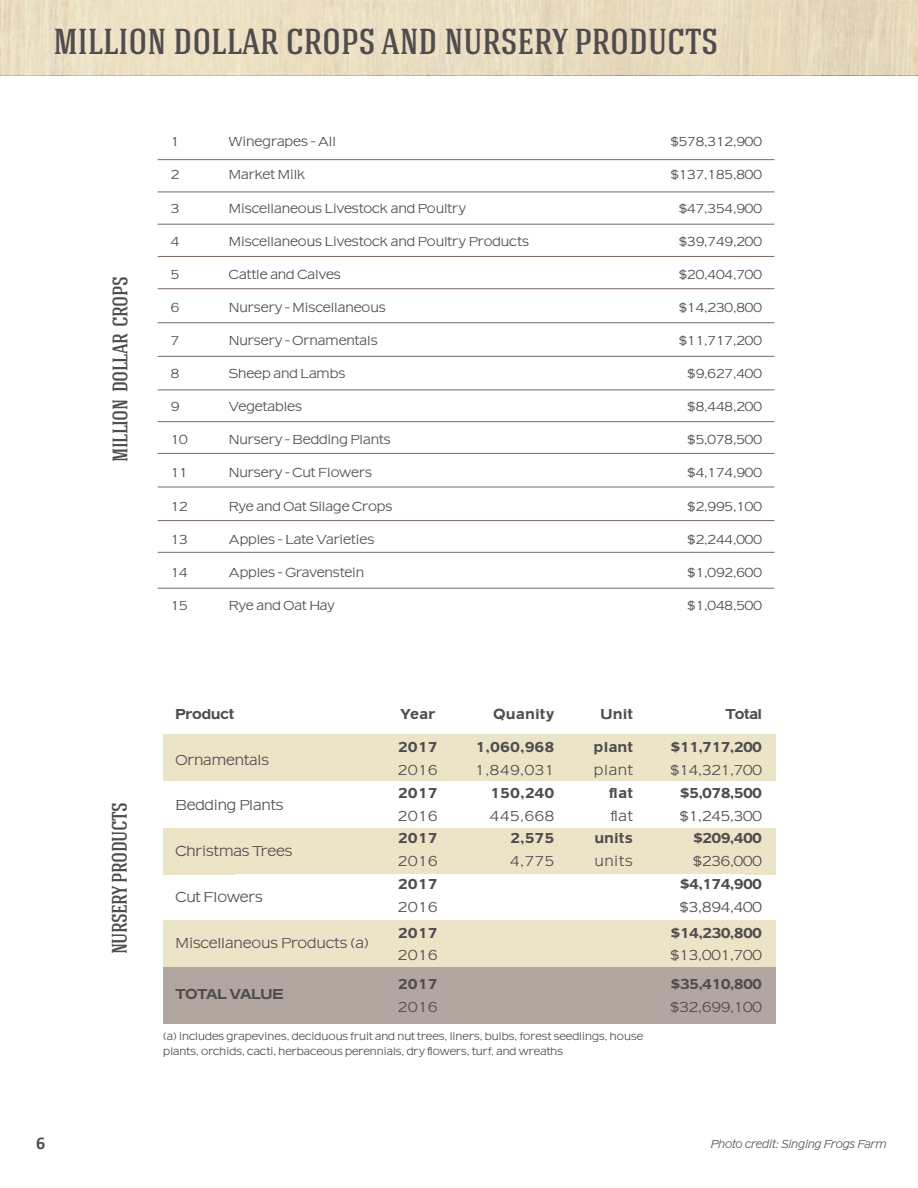
<style>
.page{position:relative;width:918px;height:1188px;background:#fff}
.page>*{position:absolute;margin:0;border:0;box-sizing:border-box;transform-origin:0 0}
.t1{font:500 36px "Hagin Caps";color:#4e4c4d}
.t2{font:500 21px "Hagin Caps";letter-spacing:-.025em;color:#4e4c4d}
.t3{font:700 18px "Calibri";color:#4e4c4d}
.t4{font:300 15px "American Got URW";letter-spacing:-.05em;color:#4e4c4d}
.t5{font:700 15px "American Got URW";color:#4e4c4d}
.t6{font:700 15px "American Got URW";letter-spacing:-.06em;color:#4e4c4d}
.t7{font:700 15px "American Got URW";letter-spacing:-.05em;color:#4e4c4d}
.t8{font:300 13.65px "American Got URW";letter-spacing:-.05em;color:#4e4c4d}
.t9{font:italic 300 12px "American Got URW";letter-spacing:-.05em;color:#4e4c4d;scale:.96 1}
.t10{font:300 11.25px/15px "American Got URW";letter-spacing:-.05em;color:#4e4c4d}
</style>
<div class="page">
<hr style="left:158px;top:588px;width:616px;height:1px;background:#786960">
<hr style="left:158px;top:552px;width:616px;height:1px;background:#786960">
<hr style="left:158px;top:520px;width:616px;height:1px;background:#786960">
<hr style="left:158px;top:487px;width:616px;height:1px;background:#786960">
<hr style="left:158px;top:453px;width:616px;height:1px;background:#786960">
<hr style="left:158px;top:421px;width:616px;height:1px;background:#786960">
<hr style="left:158px;top:389px;width:616px;height:1px;background:#786960">
<hr style="left:158px;top:356px;width:616px;height:1px;background:#786960">
<hr style="left:158px;top:322px;width:616px;height:1px;background:#786960">
<hr style="left:158px;top:288px;width:616px;height:1px;background:#786960">
<hr style="left:158px;top:256px;width:616px;height:1px;background:#786960">
<hr style="left:158px;top:224px;width:616px;height:1px;background:#786960">
<hr style="left:158px;top:191px;width:616px;height:1px;background:#786960">
<hr style="left:158px;top:159px;width:616px;height:1px;background:#786960">
<div style="left:163px;top:735px;width:613px;height:46px;background:#ece4c6"></div>
<div style="left:163px;top:828px;width:613px;height:47px;background:#ece4c6"></div>
<div style="left:163px;top:967px;width:613px;height:57px;background:#b1a6a0"></div>
<div style="left:163px;top:921px;width:613px;height:46px;background:#ece4c6"></div>
<div style="left:0;top:0;width:918px;height:75px;background:#eaddc1"></div>
<p class="t1" style="left:53px;top:18px;width:666px">MILLION DOLLAR CROPS AND NURSERY PRODUCTS</p>
<h2 class="t2" style="left:107px;top:462px;width:187px;rotate:-90deg">MILLION DOLLAR CROPS</h2>
<p class="t8" style="left:171px;top:134px;width:11px">1</p>
<p class="t8" style="left:229px;top:134px;width:109px">Winegrapes - All</p>
<p class="t8" style="left:670px;top:134px;width:94px">$578,312,900</p>
<p class="t8" style="left:171px;top:167px;width:11px">2</p>
<p class="t8" style="left:229px;top:167px;width:79px">Market Milk</p>
<p class="t8" style="left:670px;top:167px;width:94px">$137,185,800</p>
<p class="t8" style="left:171px;top:200px;width:11px">3</p>
<p class="t8" style="left:229px;top:200px;width:239px">Miscellaneous Livestock and Poultry</p>
<p class="t8" style="left:678px;top:200px;width:85px">$47,354,900</p>
<p class="t8" style="left:171px;top:233px;width:11px">4</p>
<p class="t8" style="left:229px;top:233px;width:302px">Miscellaneous Livestock and Poultry Products</p>
<p class="t8" style="left:678px;top:233px;width:85px">$39,749,200</p>
<p class="t8" style="left:171px;top:267px;width:11px">5</p>
<p class="t8" style="left:229px;top:267px;width:114px">Cattle and Calves</p>
<p class="t8" style="left:678px;top:267px;width:85px">$20,404,700</p>
<p class="t8" style="left:171px;top:300px;width:11px">6</p>
<p class="t8" style="left:229px;top:300px;width:159px">Nursery - Miscellaneous</p>
<p class="t8" style="left:678px;top:300px;width:85px">$14,230,800</p>
<p class="t8" style="left:171px;top:333px;width:11px">7</p>
<p class="t8" style="left:229px;top:333px;width:151px">Nursery - Ornamentals</p>
<p class="t8" style="left:678px;top:333px;width:85px">$11,717,200</p>
<p class="t8" style="left:171px;top:366px;width:11px">8</p>
<p class="t8" style="left:229px;top:366px;width:118px">Sheep and Lambs</p>
<p class="t8" style="left:687px;top:366px;width:77px">$9,627,400</p>
<p class="t8" style="left:171px;top:399px;width:11px">9</p>
<p class="t8" style="left:229px;top:399px;width:75px">Vegetables</p>
<p class="t8" style="left:687px;top:399px;width:77px">$8,448,200</p>
<p class="t8" style="left:171px;top:432px;width:19px">10</p>
<p class="t8" style="left:229px;top:432px;width:164px">Nursery - Bedding Plants</p>
<p class="t8" style="left:687px;top:432px;width:77px">$5,078,500</p>
<p class="t8" style="left:171px;top:465px;width:19px">11</p>
<p class="t8" style="left:229px;top:465px;width:145px">Nursery - Cut Flowers</p>
<p class="t8" style="left:687px;top:465px;width:77px">$4,174,900</p>
<p class="t8" style="left:171px;top:498px;width:19px">12</p>
<p class="t8" style="left:229px;top:498px;width:166px">Rye and Oat Silage Crops</p>
<p class="t8" style="left:687px;top:498px;width:77px">$2,995,100</p>
<p class="t8" style="left:171px;top:531px;width:19px">13</p>
<p class="t8" style="left:229px;top:531px;width:147px">Apples - Late Varieties</p>
<p class="t8" style="left:687px;top:531px;width:77px">$2,244,000</p>
<p class="t8" style="left:171px;top:565px;width:19px">14</p>
<p class="t8" style="left:229px;top:565px;width:137px">Apples - Gravenstein</p>
<p class="t8" style="left:687px;top:565px;width:77px">$1,092,600</p>
<p class="t8" style="left:171px;top:598px;width:19px">15</p>
<p class="t8" style="left:229px;top:598px;width:108px">Rye and Oat Hay</p>
<p class="t8" style="left:687px;top:598px;width:77px">$1,048,500</p>
<h2 class="t2" style="left:106px;top:954px;width:153px;rotate:-90deg">NURSERY PRODUCTS</h2>
<p class="t7" style="left:175px;top:705px;width:61px">Product</p>
<p class="t5" style="left:400px;top:705px;width:38px">Year</p>
<p class="t5" style="left:493px;top:705px;width:63px">Quanity</p>
<p class="t5" style="left:600px;top:705px;width:34px">Unit</p>
<p class="t5" style="left:725px;top:705px;width:39px">Total</p>
<p class="t4" style="left:175px;top:751px;width:96px">Ornamentals</p>
<p class="t4" style="left:175px;top:797px;width:110px">Bedding Plants</p>
<p class="t4" style="left:175px;top:843px;width:119px">Christmas Trees</p>
<p class="t4" style="left:175px;top:888px;width:90px">Cut Flowers</p>
<p class="t5" style="left:671px;top:738px;width:93px">$11,717,200</p>
<p class="t4" style="left:670px;top:761px;width:94px">$14,321,700</p>
<p class="t5" style="left:680px;top:784px;width:84px">$5,078,500</p>
<p class="t4" style="left:679px;top:807px;width:84px">$1,245,300</p>
<p class="t5" style="left:693px;top:830px;width:71px">$209,400</p>
<p class="t4" style="left:692px;top:853px;width:71px">$236,000</p>
<p class="t5" style="left:680px;top:875px;width:84px">$4,174,900</p>
<p class="t4" style="left:679px;top:899px;width:84px">$3,894,400</p>
<p class="t5" style="left:398px;top:738px;width:41px">2017</p>
<p class="t4" style="left:398px;top:761px;width:42px">2016</p>
<p class="t5" style="left:398px;top:784px;width:41px">2017</p>
<p class="t4" style="left:398px;top:807px;width:42px">2016</p>
<p class="t5" style="left:398px;top:830px;width:41px">2017</p>
<p class="t4" style="left:398px;top:853px;width:42px">2016</p>
<p class="t5" style="left:398px;top:875px;width:41px">2017</p>
<p class="t4" style="left:398px;top:899px;width:42px">2016</p>
<p class="t5" style="left:475px;top:738px;width:81px">1,060,968</p>
<p class="t4" style="left:475px;top:761px;width:81px">1,849,031</p>
<p class="t5" style="left:490px;top:784px;width:66px">150,240</p>
<p class="t4" style="left:490px;top:807px;width:67px">445,668</p>
<p class="t5" style="left:510px;top:830px;width:46px">2,575</p>
<p class="t4" style="left:510px;top:853px;width:46px">4,775</p>
<p class="t5" style="left:594px;top:738px;width:41px">plant</p>
<p class="t4" style="left:594px;top:761px;width:41px">plant</p>
<p class="t5" style="left:609px;top:784px;width:26px">fat</p>
<p class="t4" style="left:610px;top:807px;width:25px">fat</p>
<p class="t5" style="left:594px;top:830px;width:40px">units</p>
<p class="t4" style="left:594px;top:853px;width:41px">units</p>
<p class="t4" style="left:175px;top:934px;width:196px">Miscellaneous Products (a)</p>
<p class="t6" style="left:175px;top:985px;width:110px">TOTAL VALUE</p>
<p class="t5" style="left:398px;top:924px;width:41px">2017</p>
<p class="t4" style="left:398px;top:947px;width:42px">2016</p>
<p class="t5" style="left:398px;top:975px;width:41px">2017</p>
<p class="t4" style="left:398px;top:998px;width:42px">2016</p>
<p class="t10" style="left:163px;top:1029px;width:482px">(a) includes grapevines, deciduous fruit and nut trees, liners, bulbs, forest seedlings, house plants, orchids, cacti, herbaceous perennials, dry fowers, turf, and wreaths</p>
<p class="t5" style="left:671px;top:924px;width:93px">$14,230,800</p>
<p class="t4" style="left:670px;top:947px;width:94px">$13,001,700</p>
<p class="t5" style="left:671px;top:975px;width:93px">$35,410,800</p>
<p class="t4" style="left:670px;top:998px;width:94px">$32,699,100</p>
<p class="t3" style="left:36px;top:1131px;width:11px">6</p>
<p class="t9" style="left:711px;top:1137px;width:185px">Photo credit: Singing Frogs Farm</p>
</div>
